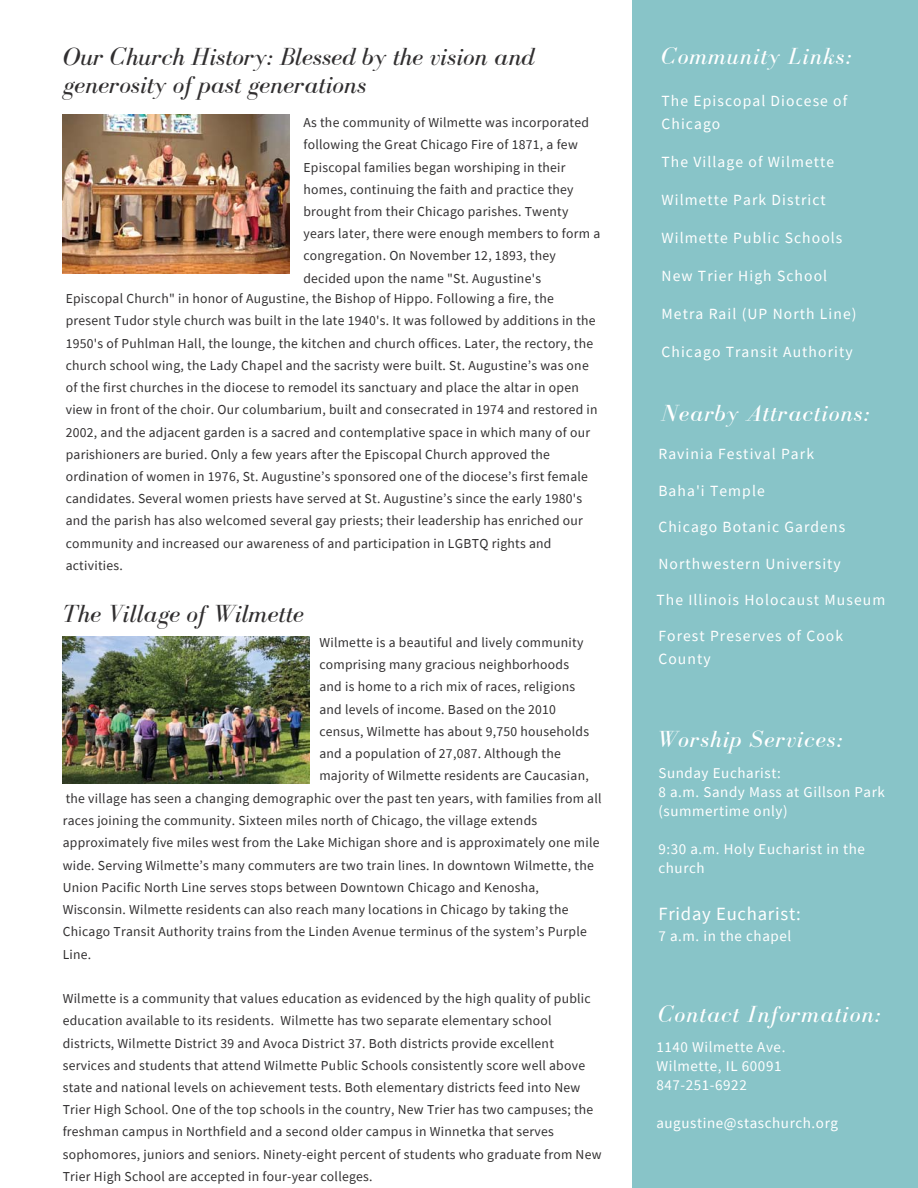
<style>
.page{position:relative;width:918px;height:1188px;background:#fff}
.page>*{position:absolute;margin:0;border:0;box-sizing:border-box;transform-origin:0 0}
.t1{font:italic 25.5px/27.5px "Bodoni FLF";color:#312f30}
.t2{font:italic 24px "Bodoni FLF";letter-spacing:.04em;color:#fff}
.t3{font:18.6px "Source Sans Pro";letter-spacing:.04em;color:#fff}
.t4{font:15.6px/23.2px "Source Sans Pro";letter-spacing:.07em;color:#fff}
.t5{font:15px/19px "Source Sans Pro";letter-spacing:.04em;color:#fff}
.t6{font:13.65px/22.2px "Source Sans Pro";letter-spacing:.02em;color:#312f30}
</style>
<div class="page">
<div style="left:632px;top:0;width:286px;height:1188px;background:#88c4c8"></div>
<img style="left:63px;top:636px;width:246px;height:148px">
<img style="left:63px;top:114px;width:227px;height:159px">
<h1 class="t1" style="left:63px;top:43px;width:474px">Our Church History: Blessed by the vision and generosity of past generations</h1>
<p class="t6" style="left:303px;top:111px;width:298px">As the community of Wilmette was incorporated following the Great Chicago Fire of 1871, a few Episcopal families began worshiping in their homes, continuing the faith and practice they brought from their Chicago parishes. Twenty years later, there were enough members to form a congregation. On November 12, 1893, they decided upon the name "St. Augustine's</p>
<p class="t6" style="left:66px;top:287px;width:533px">Episcopal Church" in honor of Augustine, the Bishop of Hippo. Following a fire, the present Tudor style church was built in the late 1940's. It was followed by additions in the 1950's of Puhlman Hall, the lounge, the kitchen and church offices. Later, the rectory, the church school wing, the Lady Chapel and the sacristy were built. St. Augustine’s was one of the first churches in the diocese to remodel its sanctuary and place the altar in open view in front of the choir. Our columbarium, built and consecrated in 1974 and restored in 2002, and the adjacent garden is a sacred and contemplative space in which many of our parishioners are buried. Only a few years after the Episcopal Church approved the ordination of women in 1976, St. Augustine’s sponsored one of the diocese’s first female candidates. Several women priests have served at St. Augustine’s since the early 1980's and the parish has also welcomed several gay priests; their leadership has enriched our community and increased our awareness of and participation in LGBTQ rights and activities.</p>
<h1 class="t1" style="left:63px;top:600px;width:243px">The Village of Wilmette</h1>
<p class="t6" style="left:319px;top:631px;width:271px">Wilmette is a beautiful and lively community comprising many gracious neighborhoods and is home to a rich mix of races, religions and levels of income. Based on the 2010 census, Wilmette has about 9,750 households and a population of 27,087. Although the majority of Wilmette residents are Caucasian,</p>
<p class="t6" style="left:63px;top:787px;width:540px">the village has seen a changing demographic over the past ten years, with families from all races joining the community. Sixteen miles north of Chicago, the village extends approximately five miles west from the Lake Michigan shore and is approximately one mile wide. Serving Wilmette’s many commuters are two train lines. In downtown Wilmette, the Union Pacific North Line serves stops between Downtown Chicago and Kenosha, Wisconsin. Wilmette residents can also reach many locations in Chicago by taking the Chicago Transit Authority trains from the Linden Avenue terminus of the system’s Purple Line.</p>
<p class="t6" style="left:63px;top:987px;width:540px">Wilmette is a community that values education as evidenced by the high quality of public education available to its residents. Wilmette has two separate elementary school districts, Wilmette District 39 and Avoca District 37. Both districts provide excellent services and students that attend Wilmette Public Schools consistently score well above state and national levels on achievement tests. Both elementary districts feed into New Trier High School. One of the top schools in the country, New Trier has two campuses; the freshman campus in Northfield and a second older campus in Winnetka that serves sophomores, juniors and seniors. Ninety-eight percent of students who graduate from New Trier High School are accepted in four-year colleges.</p>
<h2 class="t2" style="left:662px;top:43px;width:192px">Community Links:</h2>
<p class="t4" style="left:662px;top:89px;width:187px">The Episcopal Diocese of<br>Chicago</p>
<p class="t4" style="left:662px;top:150px;width:174px">The Village of Wilmette</p>
<p class="t4" style="left:662px;top:188px;width:166px">Wilmette Park District</p>
<p class="t4" style="left:662px;top:226px;width:182px">Wilmette Public Schools</p>
<p class="t4" style="left:662px;top:264px;width:167px">New Trier High School</p>
<p class="t4" style="left:662px;top:302px;width:197px">Metra Rail (UP North Line)</p>
<p class="t4" style="left:662px;top:340px;width:193px">Chicago Transit Authority</p>
<h2 class="t2" style="left:662px;top:400px;width:209px">Nearby Attractions:</h2>
<p class="t4" style="left:658px;top:442px;width:157px">Ravinia Festival Park</p>
<p class="t4" style="left:658px;top:479px;width:108px">Baha'i Temple</p>
<p class="t4" style="left:658px;top:515px;width:188px">Chicago Botanic Gardens</p>
<p class="t4" style="left:658px;top:551px;width:184px">Northwestern University</p>
<p class="t4" style="left:656px;top:588px;width:230px">The Illinois Holocaust Museum</p>
<p class="t4" style="left:658px;top:624px;width:186px">Forest Preserves of Cook<br>County</p>
<h2 class="t2" style="left:656px;top:726px;width:188px">Worship Services:</h2>
<p class="t5" style="left:658px;top:763px;width:228px">Sunday Eucharist:<br>8 a.m. Sandy Mass at Gillson Park (summertime only)</p>
<p class="t5" style="left:658px;top:839px;width:208px">9:30 a.m. Holy Eucharist in the church</p>
<h3 class="t3" style="left:658px;top:901px;width:144px">Friday Eucharist:</h3>
<p class="t5" style="left:658px;top:926px;width:134px">7 a.m. in the chapel</p>
<h2 class="t2" style="left:658px;top:1001px;width:224px">Contact Information:</h2>
<p class="t5" style="left:656px;top:1037px;width:130px">1140 Wilmette Ave.<br>Wilmette, IL 60091<br>847-251-6922</p>
<p class="t5" style="left:656px;top:1114px;width:183px">augustine@staschurch.org</p>
</div>
